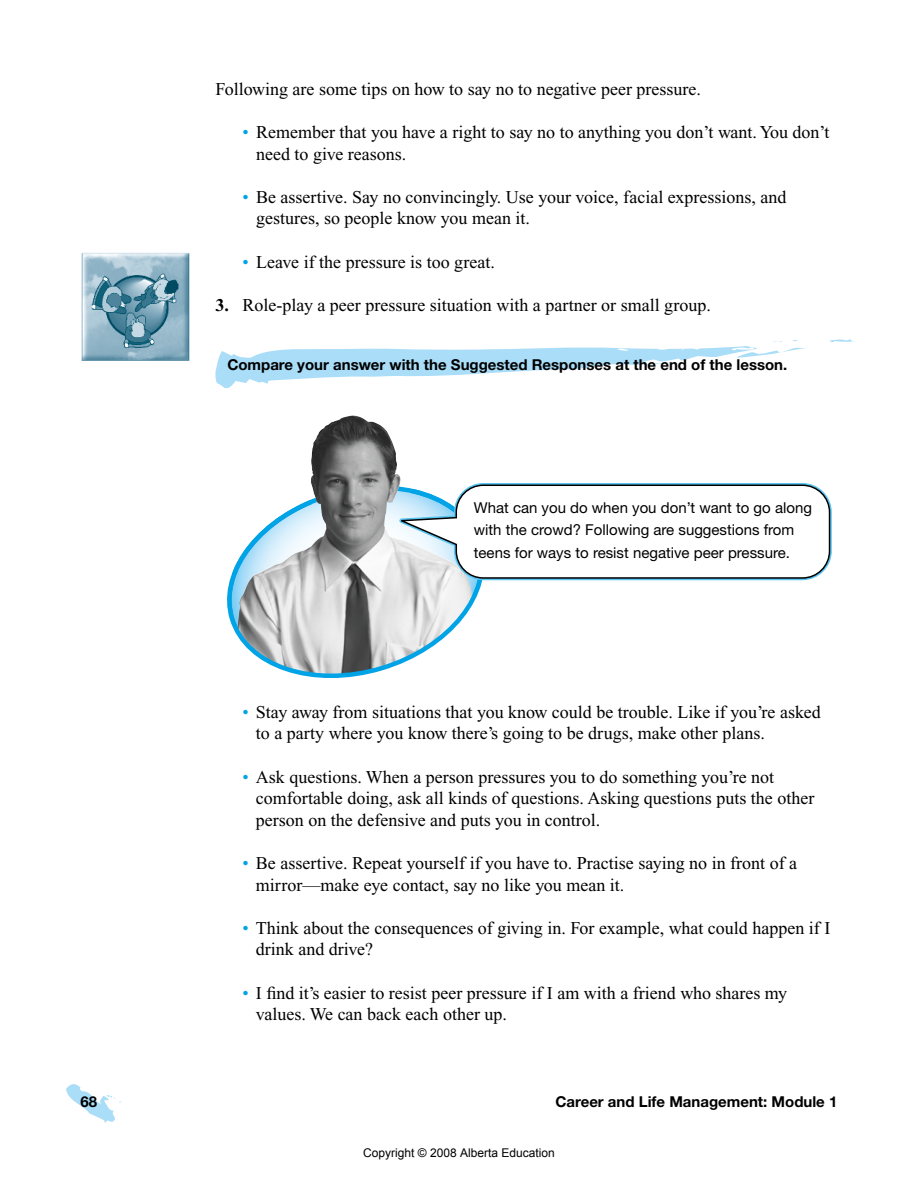
<style>
.page{position:relative;width:918px;height:1188px;background:#fff}
.page>*{position:absolute;margin:0;border:0;box-sizing:border-box;transform-origin:0 0}
.t1{font:18px/21.6px "Times New Roman";color:#000}
.t2{font:15px/22.5px "Helvetica Neue";color:#000}
.t3{font:700 15px "Helvetica Neue";color:#000}
.t4{font:12px "Arial";color:#000}
.s1{color:#00a3e6}
.s2{font-weight:700}
</style>
<div class="page">
<svg style="left:66px;top:1085px;width:56px;height:37px"></svg>
<img style="left:81px;top:252px;width:108px;height:108px">
<svg style="left:829px;top:339px;width:26px;height:3px"></svg>
<svg style="left:215px;top:340px;width:591px;height:48px"></svg>
<svg style="left:311px;top:415px;width:90px;height:71px"></svg>
<svg style="left:227px;top:486px;width:255px;height:192px"></svg>
<svg style="left:382px;top:481px;width:450px;height:101px"></svg>
<svg style="left:395px;top:484px;width:436px;height:95px"></svg>
<p class="t1" style="left:216px;top:78px;width:487px">Following are some tips on how to say no to negative peer pressure.</p>
<p class="t1" style="left:256px;top:122px;width:575px;text-indent:-14px"><span class="s1">•</span> Remember that you have a right to say no to anything you don’t want. You don’t need to give reasons.</p>
<p class="t1" style="left:256px;top:186px;width:532px;text-indent:-14px"><span class="s1">•</span> Be assertive. Say no convincingly. Use your voice, facial expressions, and gestures, so people know you mean it.</p>
<p class="t1" style="left:243px;top:251px;width:254px"><span class="s1">•</span> Leave if the pressure is too great.</p>
<p class="t1" style="left:216px;top:294px;width:497px"><span class="s2">3.</span> Role-play a peer pressure situation with a partner or small group.</p>
<p class="t3" style="left:227px;top:356px;width:562px">Compare your answer with the Suggested Responses at the end of the lesson.</p>
<p class="t2" style="left:474px;top:496px;width:340px">What can you do when you don’t want to go along with the crowd? Following are suggestions from teens for ways to resist negative peer pressure.</p>
<p class="t1" style="left:256px;top:701px;width:566px;text-indent:-14px"><span class="s1">•</span> Stay away from situations that you know could be trouble. Like if you’re asked to a party where you know there’s going to be drugs, make other plans.</p>
<p class="t1" style="left:256px;top:766px;width:560px;text-indent:-14px"><span class="s1">•</span> Ask questions. When a person pressures you to do something you’re not comfortable doing, ask all kinds of questions. Asking questions puts the other person on the defensive and puts you in control.</p>
<p class="t1" style="left:256px;top:853px;width:543px;text-indent:-14px"><span class="s1">•</span> Be assertive. Repeat yourself if you have to. Practise saying no in front of a mirror—make eye contact, say no like you mean it.</p>
<p class="t1" style="left:256px;top:917px;width:576px;text-indent:-14px"><span class="s1">•</span> Think about the consequences of giving in. For example, what could happen if I drink and drive?</p>
<p class="t1" style="left:256px;top:982px;width:533px;text-indent:-14px"><span class="s1">•</span> I find it’s easier to resist peer pressure if I am with a friend who shares my values. We can back each other up.</p>
<p class="t3" style="left:81px;top:1092px;width:18px">68</p>
<p class="t3" style="left:555px;top:1092px;width:283px">Career and Life Management: Module 1</p>
<p class="t4" style="left:363px;top:1145px;width:193px">Copyright © 2008 Alberta Education</p>
</div>
